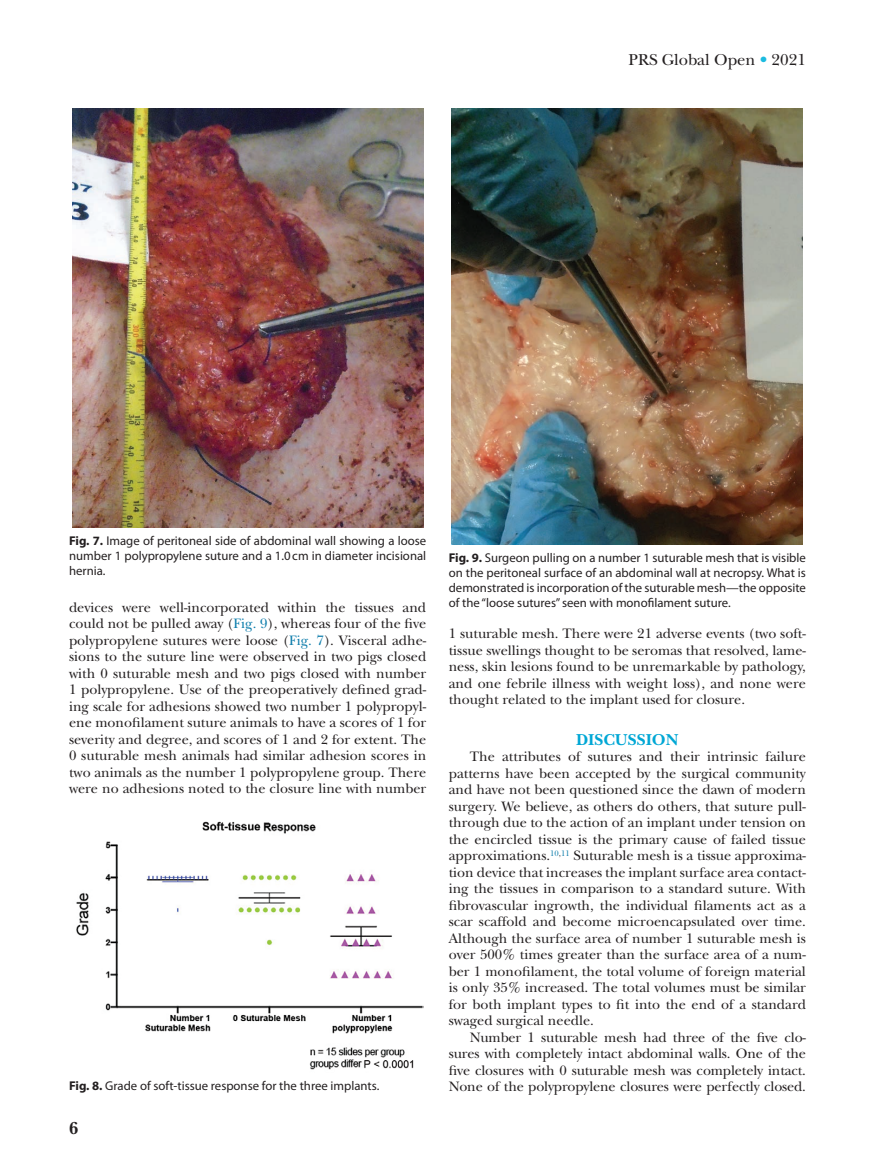
<style>
.page{position:relative;width:878px;height:1175px;background:#fff}
.page>*{position:absolute;margin:0;border:0;box-sizing:border-box;transform-origin:0 0}
.t1{font:700 18px "New Baskerville Std";color:#231f20}
.t2{font:16.5px "New Baskerville Std";color:#231f20}
.t3{font:700 16.5px "New Baskerville Std";color:#00a7d5}
.t4{font:14.25px/16.5px "New Baskerville Std";color:#231f20;text-align:justify}
.t5{font:12.75px/15px "Myriad Pro";color:#231f20;text-align:justify}
.s1{color:#1cbbe0}
.s2{font-weight:700}
.s3{color:#0f7eac}
</style>
<div class="page">
<img style="left:76px;top:821px;width:347px;height:249px">
<img style="left:452px;top:108px;width:351px;height:437px">
<img style="left:72px;top:108px;width:351px;height:419px">
<p class="t2" style="left:628px;top:50px;width:179px">PRS Global Open <span class="s1">•</span> 2021</p>
<p class="t5" style="left:69px;top:533px;width:359px"><span class="s2">Fig. 7.</span> I mage of peritoneal side of abdominal wall showing a loose number 1 polypropylene suture and a 1.0cm in diameter incisional hernia.</p>
<p class="t4" style="left:69px;top:599px;width:359px">devices were well-incorporated within the tissues and could not be pulled away (<span class="s3">Fig. 9</span>), whereas four of the five polypropylene sutures were loose (<span class="s3">Fig. 7</span>). Visceral adhe&shy;sions to the suture line were observed in two pigs closed with 0 suturable mesh and two pigs closed with number 1 polypropylene. Use of the preoperatively defined grad&shy;ing scale for adhesions showed two number 1 polypropyl&shy;ene monofilament suture animals to have a scores of 1 for severity and degree, and scores of 1 and 2 for extent. The 0 suturable mesh animals had similar adhesion scores in two animals as the number 1 polypropylene group. There were no adhesions noted to the closure line with number</p>
<p class="t5" style="left:449px;top:550px;width:359px"><span class="s2">Fig. 9.</span> Surgeon pulling on a number 1 suturable mesh that is visible on the peritoneal surface of an abdominal wall at necropsy. What is demonstrated is incorporation of the suturable mesh—the opposite of the “loose sutures” seen with monofilament suture.</p>
<p class="t4" style="left:449px;top:625px;width:359px">1 suturable mesh. There were 21 adverse events (two soft&shy;tissue swellings thought to be seromas that resolved, lame&shy;ness, skin lesions found to be unremarkable by pathology, and one febrile illness with weight loss), and none were thought related to the implant used for closure.</p>
<p class="t3" style="left:576px;top:729px;width:104px">DISCUSSION</p>
<p class="t4" style="left:448px;top:748px;width:359px;text-indent:21px">The attributes of sutures and their intrinsic failure patterns have been accepted by the surgical community and have not been questioned since the dawn of modern surgery. We believe, as others do others, that suture pull&shy;through due to the action of an implant under tension on the encircled tissue is the primary cause of failed tissue approximations.<sup>10</sup><sup>,</sup><sup>11</sup> Suturable mesh is a tissue approxima&shy;tion device that increases the implant surface area contact&shy;ing the tissues in comparison to a standard suture. With fibrovascular ingrowth, the individual filaments act as a scar scaffold and become microencapsulated over time.<br>Although the surface area of number 1 suturable mesh is over 500% times greater than the surface area of a num&shy;ber 1 monofilament, the total volume of foreign material is only 35% increased. The total volumes must be similar for both implant types to fit into the end of a standard swaged surgical needle.</p>
<p class="t4" style="left:449px;top:1029px;width:359px;text-indent:21px">Number 1 suturable mesh had three of the five clo&shy;sures with completely intact abdominal walls. One of the five closures with 0 suturable mesh was completely intact.</p>
<p class="t5" style="left:69px;top:1078px;width:312px"><span class="s2">Fig. 8.</span> Grade of soft-tissue response for the three implants.</p>
<p class="t4" style="left:449px;top:1078px;width:359px">None of the polypropylene closures were perfectly closed.</p>
<p class="t1" style="left:69px;top:1118px;width:11px">6</p>
</div>
